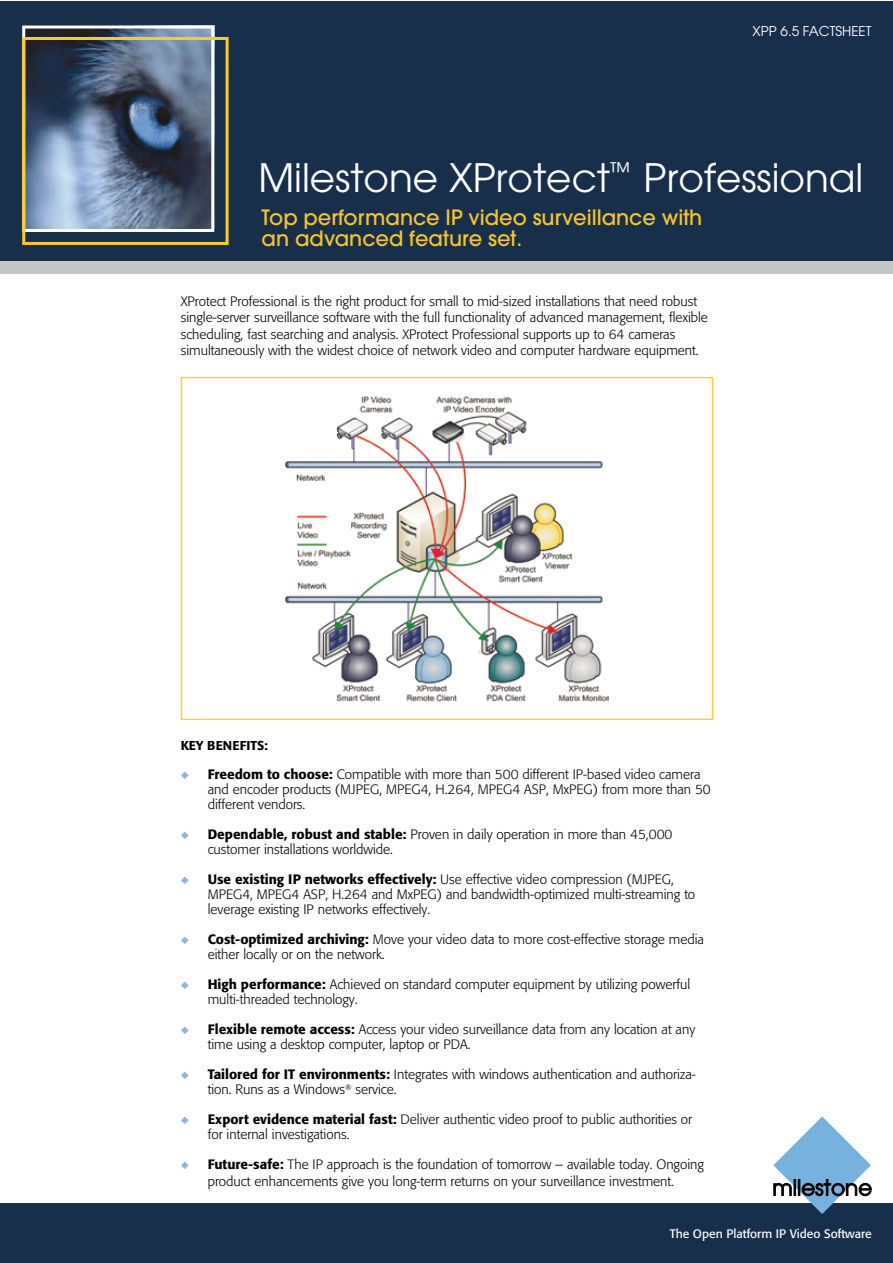
<style>
.page{position:relative;width:893px;height:1263px;background:#fff}
.page>*{position:absolute;margin:0;border:0;box-sizing:border-box;transform-origin:0 0}
.t1{font:39px "Avant Garde";color:#fff}
.t2{font:500 21px/21px "Avant Garde";color:#f7c627}
.t3{font:300 13.5px/15px "Formata";color:#000}
.t4{font:13.5px "Avant Garde";color:#fff}
.t5{font:500 12.75px "Formata";color:#000}
.t6{font:12.15px "Formata";color:#fff}
.s1{font-weight:500}
</style>
<div class="page">
<div style="left:0;top:1px;width:892px;height:261px;background:#182f4c"></div>
<div style="left:0;top:1203px;width:892px;height:60px;background:#182f4c"></div>
<div style="left:0;top:261px;width:892px;height:13px;background:#c5c6c8"></div>
<img style="left:286px;top:396px;width:322px;height:306px">
<div style="left:181px;top:377px;width:532px;height:343px;border:2px solid #feca27"></div>
<img style="left:26px;top:30px;width:184px;height:198px">
<div style="left:22px;top:26px;width:192px;height:206px;border:3px solid #fff"></div>
<div style="left:22px;top:37px;width:207px;height:208px;border:3px solid #feca27"></div>
<svg style="left:773px;top:1116px;width:98px;height:98px"></svg>
<p class="t4" style="left:753px;top:23px;width:121px">XPP 6.5 FACTSHEET</p>
<h1 class="t1" style="left:258px;top:155px;width:606px">Milestone XProtect<sup>™</sup> Professional</h1>
<h2 class="t2" style="left:262px;top:206px;width:442px">Top performance IP video surveillance with an advanced feature set.</h2>
<p class="t3" style="left:181px;top:293px;width:529px;line-height:16.5px">XProtect Professional is the right product for small to mid-sized installations that need robust single-server surveillance software with the full functionality of advanced management, flexible scheduling, fast searching and analysis. XProtect Professional supports up to 64 cameras simultaneously with the widest choice of network video and computer hardware equipment.</p>
<p class="t5" style="left:181px;top:738px;width:89px">KEY BENEFITS:</p>
<p class="t3" style="left:208px;top:767px;width:505px"><span class="s1">Freedom to choose:</span> Compatible with more than 500 different IP-based video camera and encoder products (MJPEG, MPEG4, H.264, MPEG4 ASP, MxPEG) from more than 50 different vendors.</p>
<p class="t3" style="left:208px;top:827px;width:466px"><span class="s1">Dependable, robust and stable:</span> Proven in daily operation in more than 45,000 customer installations worldwide.</p>
<p class="t3" style="left:208px;top:872px;width:489px"><span class="s1">Use existing IP networks effectively:</span> Use effective video compression (MJPEG,<br>MPEG4, MPEG4 ASP, H.264 and MxPEG) and bandwidth-optimized multi-streaming to leverage existing IP networks effectively.</p>
<p class="t3" style="left:208px;top:932px;width:498px"><span class="s1">Cost-optimized archiving:</span> Move your video data to more cost-effective storage media either locally or on the network.</p>
<p class="t3" style="left:208px;top:977px;width:484px"><span class="s1">High performance:</span> Achieved on standard computer equipment by utilizing powerful multi-threaded technology.</p>
<p class="t3" style="left:208px;top:1022px;width:489px"><span class="s1">Flexible remote access:</span> Access your video surveillance data from any location at any time using a desktop computer, laptop or PDA.</p>
<p class="t3" style="left:208px;top:1067px;width:490px"><span class="s1">Tailored for IT environments:</span> Integrates with windows authentication and authoriza&shy;tion. Runs as a Windows<sup>®</sup> service.</p>
<p class="t3" style="left:208px;top:1112px;width:486px"><span class="s1">Export evidence material fast:</span> Deliver authentic video proof to public authorities or for internal investigations.</p>
<p class="t3" style="left:208px;top:1156px;width:498px;line-height:16.5px"><span class="s1">Future-safe:</span> The IP approach is the foundation of tomorrow – available today. Ongoing product enhancements give you long-term returns on your surveillance investment.</p>
<p class="t6" style="left:670px;top:1226px;width:203px">The Open Platform IP Video Software</p>
</div>
